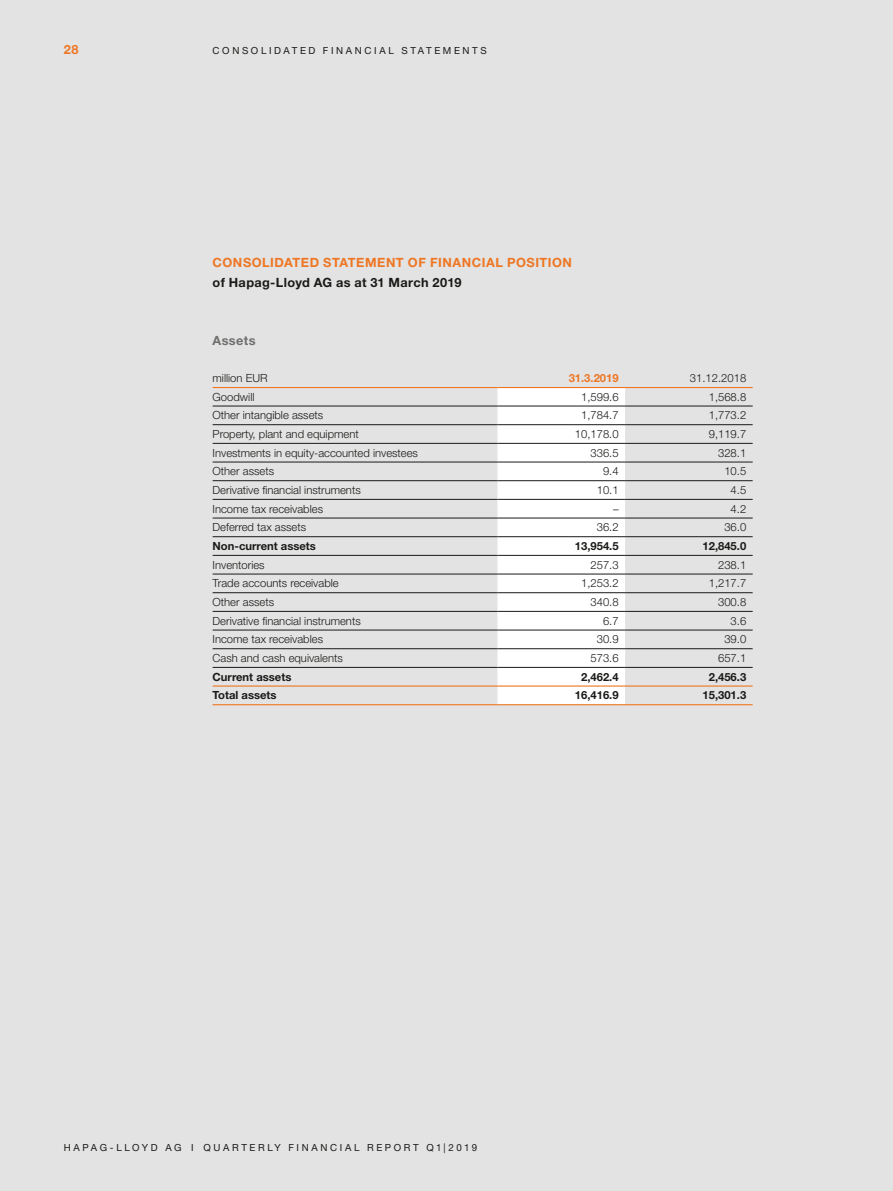
<style>
.page{position:relative;width:893px;height:1191px;background:#e3e3e3}
.page>*{position:absolute;margin:0;border:0;box-sizing:border-box;transform-origin:0 0}
.t1{font:700 12.75px "Helvetica Neue LT";letter-spacing:.04em;color:#ee7623}
.t2{font:700 12.75px "Helvetica Neue LT";letter-spacing:.03em;color:#1a1a18}
.t3{font:700 12.75px "Helvetica Neue LT";letter-spacing:.03em;color:#6f6f6e}
.t4{font:300 11.25px "Helvetica Neue LT";color:#1a1a18}
.t5{font:700 11.25px "Helvetica Neue LT";color:#1a1a18}
.t6{font:700 11.25px "Helvetica Neue LT";color:#ee7623}
.t7{font:9.75px "Helvetica Neue LT";letter-spacing:.27em;color:#1a1a18}
</style>
<div class="page">
<div style="left:497px;top:388px;width:128px;height:316px;background:#fff"></div>
<hr style="left:213px;top:387px;width:284px;height:1px;background:#ee7623">
<hr style="left:497px;top:387px;width:128px;height:1px;background:#ee7623">
<hr style="left:625px;top:387px;width:128px;height:1px;background:#ee7623">
<hr style="left:213px;top:685px;width:284px;height:1px;background:#ee7623">
<hr style="left:497px;top:685px;width:128px;height:1px;background:#ee7623">
<hr style="left:625px;top:685px;width:128px;height:1px;background:#ee7623">
<hr style="left:213px;top:704px;width:284px;height:1px;background:#ee7623">
<hr style="left:497px;top:704px;width:128px;height:1px;background:#ee7623">
<hr style="left:625px;top:704px;width:128px;height:1px;background:#ee7623">
<hr style="left:213px;top:406px;width:284px;height:1px;background:#1a1a18">
<hr style="left:497px;top:406px;width:128px;height:1px;background:#1a1a18">
<hr style="left:625px;top:406px;width:128px;height:1px;background:#1a1a18">
<hr style="left:213px;top:424px;width:284px;height:1px;background:#1a1a18">
<hr style="left:497px;top:424px;width:128px;height:1px;background:#1a1a18">
<hr style="left:625px;top:424px;width:128px;height:1px;background:#1a1a18">
<hr style="left:213px;top:443px;width:284px;height:1px;background:#1a1a18">
<hr style="left:497px;top:443px;width:128px;height:1px;background:#1a1a18">
<hr style="left:625px;top:443px;width:128px;height:1px;background:#1a1a18">
<hr style="left:213px;top:462px;width:284px;height:1px;background:#1a1a18">
<hr style="left:497px;top:462px;width:128px;height:1px;background:#1a1a18">
<hr style="left:625px;top:462px;width:128px;height:1px;background:#1a1a18">
<hr style="left:213px;top:480px;width:284px;height:1px;background:#1a1a18">
<hr style="left:497px;top:480px;width:128px;height:1px;background:#1a1a18">
<hr style="left:625px;top:480px;width:128px;height:1px;background:#1a1a18">
<hr style="left:213px;top:499px;width:284px;height:1px;background:#1a1a18">
<hr style="left:497px;top:499px;width:128px;height:1px;background:#1a1a18">
<hr style="left:625px;top:499px;width:128px;height:1px;background:#1a1a18">
<hr style="left:213px;top:518px;width:284px;height:1px;background:#1a1a18">
<hr style="left:497px;top:518px;width:128px;height:1px;background:#1a1a18">
<hr style="left:625px;top:518px;width:128px;height:1px;background:#1a1a18">
<hr style="left:213px;top:536px;width:284px;height:1px;background:#1a1a18">
<hr style="left:497px;top:536px;width:128px;height:1px;background:#1a1a18">
<hr style="left:625px;top:536px;width:128px;height:1px;background:#1a1a18">
<hr style="left:213px;top:555px;width:284px;height:1px;background:#1a1a18">
<hr style="left:497px;top:555px;width:128px;height:1px;background:#1a1a18">
<hr style="left:625px;top:555px;width:128px;height:1px;background:#1a1a18">
<hr style="left:213px;top:574px;width:284px;height:1px;background:#1a1a18">
<hr style="left:497px;top:574px;width:128px;height:1px;background:#1a1a18">
<hr style="left:625px;top:574px;width:128px;height:1px;background:#1a1a18">
<hr style="left:213px;top:592px;width:284px;height:1px;background:#1a1a18">
<hr style="left:497px;top:592px;width:128px;height:1px;background:#1a1a18">
<hr style="left:625px;top:592px;width:128px;height:1px;background:#1a1a18">
<hr style="left:213px;top:611px;width:284px;height:1px;background:#1a1a18">
<hr style="left:497px;top:611px;width:128px;height:1px;background:#1a1a18">
<hr style="left:625px;top:611px;width:128px;height:1px;background:#1a1a18">
<hr style="left:213px;top:630px;width:284px;height:1px;background:#1a1a18">
<hr style="left:497px;top:630px;width:128px;height:1px;background:#1a1a18">
<hr style="left:625px;top:630px;width:128px;height:1px;background:#1a1a18">
<hr style="left:213px;top:648px;width:284px;height:1px;background:#1a1a18">
<hr style="left:497px;top:648px;width:128px;height:1px;background:#1a1a18">
<hr style="left:625px;top:648px;width:128px;height:1px;background:#1a1a18">
<hr style="left:213px;top:667px;width:284px;height:1px;background:#1a1a18">
<hr style="left:497px;top:667px;width:128px;height:1px;background:#1a1a18">
<hr style="left:625px;top:667px;width:128px;height:1px;background:#1a1a18">
<p class="t1" style="left:64px;top:41px;width:16px">28</p>
<p class="t7" style="left:213px;top:44px;width:169px">CONS OLI DATED FI NA NCIAL</p>
<p class="t7" style="left:401px;top:44px;width:85px">S TATEM ENTS</p>
<p class="t1" style="left:213px;top:255px;width:361px">CONSOLIDATED STATEMENT OF FINANCIAL POSITION</p>
<p class="t2" style="left:213px;top:274px;width:250px">of Hapag-Lloyd AG as at 31 March 2019</p>
<p class="t3" style="left:213px;top:333px;width:45px">Assets</p>
<p class="t4" style="left:213px;top:371px;width:57px">million EUR</p>
<p class="t6" style="left:569px;top:371px;width:52px">31.3.2019</p>
<p class="t4" style="left:690px;top:371px;width:58px">31.12.2018</p>
<p class="t4" style="left:213px;top:390px;width:43px">Goodwill</p>
<p class="t4" style="left:581px;top:390px;width:39px">1,599.6</p>
<p class="t4" style="left:709px;top:390px;width:39px">1,568.8</p>
<p class="t4" style="left:213px;top:408px;width:112px">Other intangible assets</p>
<p class="t4" style="left:581px;top:408px;width:39px">1,784.7</p>
<p class="t4" style="left:709px;top:408px;width:39px">1,773.2</p>
<p class="t4" style="left:213px;top:427px;width:148px">Property, plant and equipment</p>
<p class="t4" style="left:575px;top:427px;width:45px">10,178.0</p>
<p class="t4" style="left:709px;top:427px;width:39px">9,119.7</p>
<p class="t4" style="left:213px;top:446px;width:207px">Investments in equity-accounted investees</p>
<p class="t4" style="left:591px;top:446px;width:30px">336.5</p>
<p class="t4" style="left:718px;top:446px;width:30px">328.1</p>
<p class="t4" style="left:213px;top:464px;width:63px">Other assets</p>
<p class="t4" style="left:603px;top:464px;width:17px">9.4</p>
<p class="t4" style="left:724px;top:464px;width:23px">10.5</p>
<p class="t4" style="left:213px;top:483px;width:150px">Derivative financial instruments</p>
<p class="t4" style="left:597px;top:483px;width:23px">10.1</p>
<p class="t4" style="left:731px;top:483px;width:17px">4.5</p>
<p class="t4" style="left:213px;top:502px;width:112px">Income tax receivables</p>
<p class="t4" style="left:613px;top:502px;width:7px">–</p>
<p class="t4" style="left:731px;top:502px;width:17px">4.2</p>
<p class="t4" style="left:213px;top:520px;width:95px">Deferred tax assets</p>
<p class="t4" style="left:597px;top:520px;width:23px">36.2</p>
<p class="t4" style="left:724px;top:520px;width:23px">36.0</p>
<p class="t5" style="left:213px;top:539px;width:105px">Non-current assets</p>
<p class="t5" style="left:575px;top:539px;width:45px">13,954.5</p>
<p class="t5" style="left:702px;top:539px;width:45px">12,845.0</p>
<p class="t4" style="left:213px;top:558px;width:54px">Inventories</p>
<p class="t4" style="left:591px;top:558px;width:30px">257.3</p>
<p class="t4" style="left:718px;top:558px;width:30px">238.1</p>
<p class="t4" style="left:213px;top:576px;width:128px">Trade accounts receivable</p>
<p class="t4" style="left:581px;top:576px;width:39px">1,253.2</p>
<p class="t4" style="left:709px;top:576px;width:39px">1,217.7</p>
<p class="t4" style="left:213px;top:595px;width:63px">Other assets</p>
<p class="t4" style="left:591px;top:595px;width:30px">340.8</p>
<p class="t4" style="left:718px;top:595px;width:30px">300.8</p>
<p class="t4" style="left:213px;top:614px;width:150px">Derivative financial instruments</p>
<p class="t4" style="left:603px;top:614px;width:17px">6.7</p>
<p class="t4" style="left:731px;top:614px;width:17px">3.6</p>
<p class="t4" style="left:213px;top:632px;width:112px">Income tax receivables</p>
<p class="t4" style="left:597px;top:632px;width:23px">30.9</p>
<p class="t4" style="left:724px;top:632px;width:23px">39.0</p>
<p class="t4" style="left:213px;top:651px;width:132px">Cash and cash equivalents</p>
<p class="t4" style="left:591px;top:651px;width:30px">573.6</p>
<p class="t4" style="left:718px;top:651px;width:30px">657.1</p>
<p class="t5" style="left:213px;top:670px;width:80px">Current assets</p>
<p class="t5" style="left:581px;top:670px;width:39px">2,462.4</p>
<p class="t5" style="left:709px;top:670px;width:39px">2,456.3</p>
<p class="t5" style="left:213px;top:688px;width:65px">Total assets</p>
<p class="t5" style="left:575px;top:688px;width:45px">16,416.9</p>
<p class="t5" style="left:702px;top:688px;width:45px">15,301.3</p>
<p class="t7" style="left:64px;top:1141px;width:284px">HA PAG -LL OYD AG I QUA RTERL Y FI NA NCIAL</p>
<p class="t7" style="left:367px;top:1141px;width:112px">REPORT Q1|2019</p>
</div>
